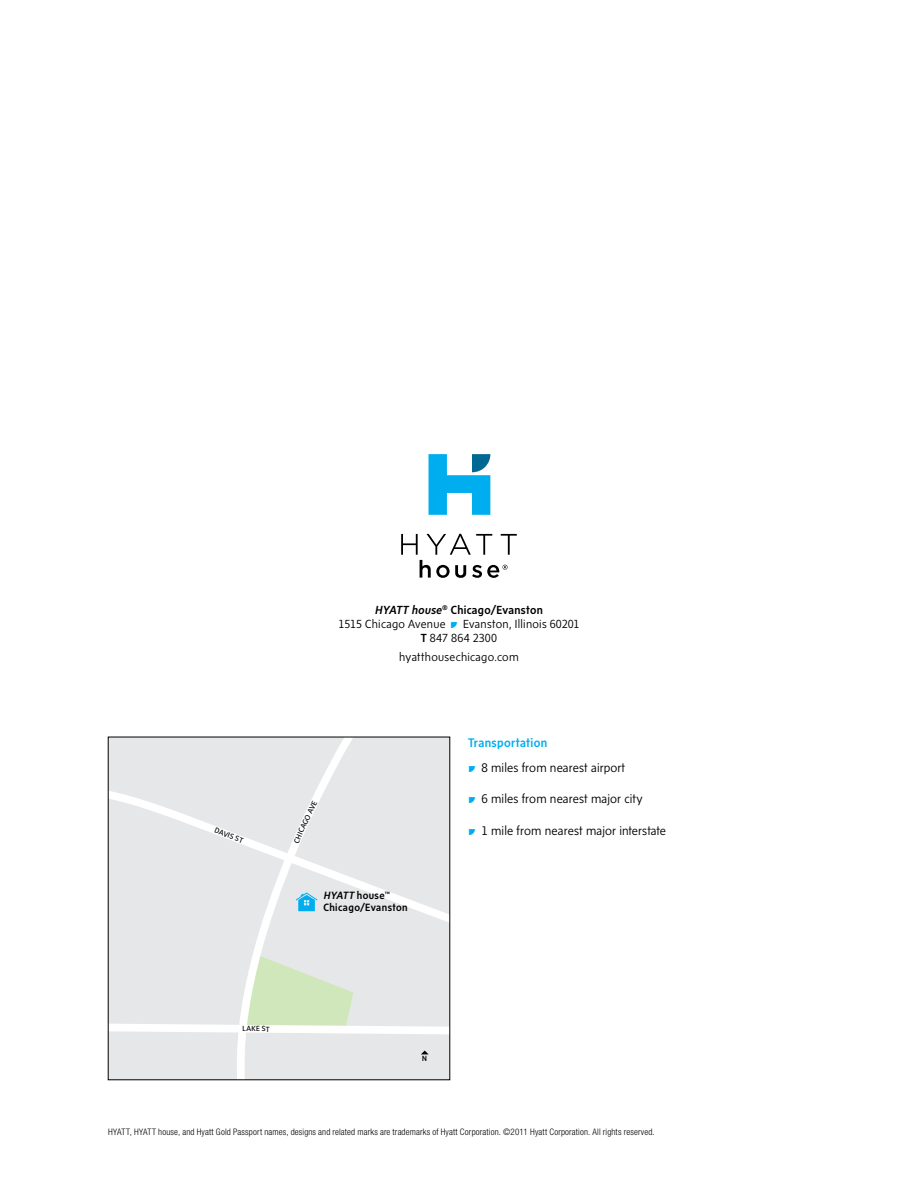
<style>
.page{position:relative;width:918px;height:1188px;background:#fff}
.page>*{position:absolute;margin:0;border:0;box-sizing:border-box;transform-origin:0 0}
.t1{font:300 12.75px "Sense";letter-spacing:.01em;color:#000}
.t2{font:500 12.75px "Sense";letter-spacing:.025em;color:#00aeef}
.t3{font:300 12px/14.4px "Sense";letter-spacing:.02em;color:#000;text-align:center}
.t4{font:500 10.8px/12.3px "Sense";letter-spacing:.035em;color:#000}
.t5{font:300 condensed 9px "Helvetica Neue LT Std";letter-spacing:.02em;color:#000}
.t6{font:7.65px "Sense";color:#000}
.t7{font:500 7.65px "Sense";color:#000}
.s1{font-weight:500;font-style:italic}
.s2{font-weight:500}
.s3{font-family:"Sense Extras";font-weight:400;font-size:14.25px;color:#00aeef}
.s4{font-style:italic}
</style>
<div class="page">
<svg style="left:429px;top:454px;width:62px;height:61px"></svg>
<svg style="left:401px;top:534px;width:116px;height:44px"></svg>
<div style="left:110px;top:739px;width:338px;height:339px;background:#e6e7e8"></div>
<svg style="left:110px;top:955px;width:338px;height:83px;background:#e4e9e2"></svg>
<svg style="left:421px;top:1051px;width:8px;height:3px"></svg>
<svg style="left:295px;top:892px;width:23px;height:19px"></svg>
<svg style="left:294px;top:838px;width:6px;height:5px"></svg>
<svg style="left:311px;top:800px;width:6px;height:5px"></svg>
<p class="t6" style="left:217px;top:826px;width:31px;rotate:21deg">DAVIS ST</p>
<h2 class="t3" style="left:339px;top:602px;width:242px"><span class="s1">HYATT house</span><sup>®</sup> <span class="s2">Chicago/Evanston<br></span>1515 Chicago Avenue <span class="s3">•</span> Evanston, Illinois 60201<br><span class="s2">T</span> 847 864 2300</h2>
<h2 class="t3" style="left:399px;top:650px;width:121px">hyatthousechicago.com</h2>
<p class="t6" style="left:300px;top:822px;width:23px;rotate:-65deg">GO AV</p>
<p class="t6" style="left:294px;top:837px;width:18px;rotate:-66deg">HICA</p>
<p class="t4" style="left:324px;top:889px;width:86px"><span class="s4">HYATT</span> house™<br>Chicago/Evanston</p>
<h1 class="t2" style="left:468px;top:735px;width:81px">Transportation</h1>
<h1 class="t1" style="left:468px;top:760px;width:159px"><span class="s3">•</span>8 miles from nearest airport</h1>
<h1 class="t1" style="left:468px;top:792px;width:176px"><span class="s3">•</span>6 miles from nearest major city</h1>
<h1 class="t1" style="left:468px;top:823px;width:199px"><span class="s3">•</span>1 mile from nearest major interstate</h1>
<p class="t6" style="left:243px;top:1024px;width:29px;rotate:1deg">LAKE ST</p>
<p class="t7" style="left:422px;top:1054px;width:6px">N</p>
<p class="t5" style="left:108px;top:1126px;width:548px">HYATT, HYATT house, and Hyatt Gold Passport names, designs and related marks are trademarks of Hyatt Corporation. ©2011 Hyatt Corporation. All rights reserved.</p>
</div>
